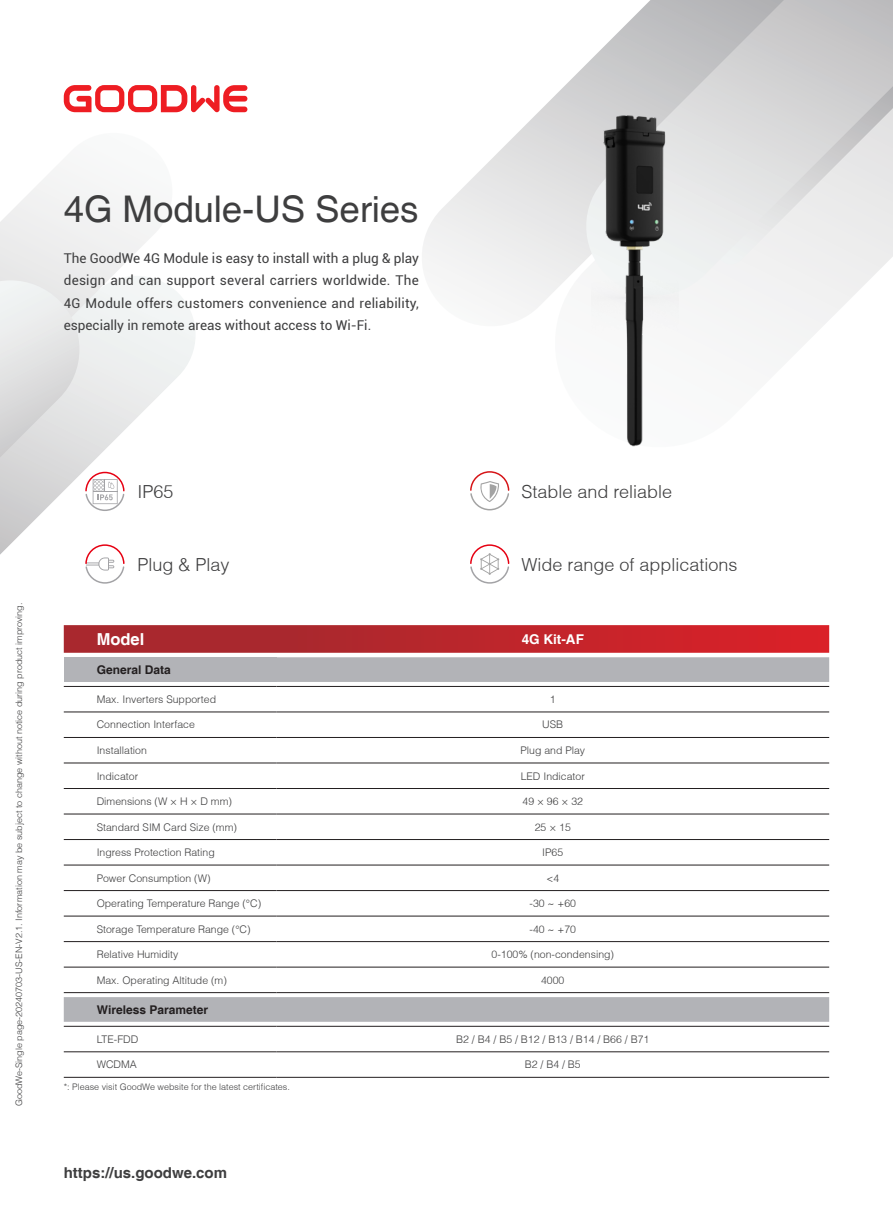
<style>
.page{position:relative;width:893px;height:1212px;background:#fff}
.page>*{position:absolute;margin:0;border:0;box-sizing:border-box;transform-origin:0 0}
.t1{font:36.75px "Helvetica";letter-spacing:-.005em;color:#3e3e3f}
.t2{font:300 18px "Helvetica";color:#3e3e3f}
.title_1{font:700 16.5px "Helvetica";color:#fff}
.t3{font:700 15px "Helvetica";color:#3e3e3f}
.t4{font:13.5px/22.5px "Roboto";color:#3e3e3f;text-align:justify}
.modle{font:700 13.5px "Helvetica";color:#fff}
.title_2{font:700 12px "Helvetica";color:#231f20}
.body{font:300 10.5px "Helvetica";color:#3e3e3f}
.t5{font:300 9px "Helvetica";color:#3e3e3f}
</style>
<div class="page">
<svg style="left:64px;top:85px;width:183px;height:27px"></svg>
<svg style="left:64px;top:625px;width:765px;height:28px;background:#bc282e"></svg>
<svg style="left:64px;top:657px;width:765px;height:365px"></svg>
<hr style="left:276px;top:686px;width:553px;height:1px;background:#231f20">
<hr style="left:276px;top:712px;width:553px;height:1px;background:#231f20">
<hr style="left:276px;top:737px;width:553px;height:1px;background:#231f20">
<hr style="left:276px;top:763px;width:553px;height:1px;background:#231f20">
<hr style="left:276px;top:788px;width:553px;height:1px;background:#231f20">
<hr style="left:276px;top:814px;width:553px;height:1px;background:#231f20">
<hr style="left:276px;top:839px;width:553px;height:1px;background:#231f20">
<hr style="left:276px;top:865px;width:553px;height:1px;background:#231f20">
<hr style="left:276px;top:890px;width:553px;height:1px;background:#231f20">
<hr style="left:276px;top:916px;width:553px;height:1px;background:#231f20">
<hr style="left:276px;top:941px;width:553px;height:1px;background:#231f20">
<hr style="left:276px;top:967px;width:553px;height:1px;background:#231f20">
<hr style="left:276px;top:992px;width:553px;height:1px;background:#231f20">
<hr style="left:276px;top:1026px;width:553px;height:1px;background:#231f20">
<hr style="left:276px;top:1051px;width:553px;height:1px;background:#231f20">
<hr style="left:276px;top:1077px;width:553px;height:1px;background:#231f20">
<hr style="left:64px;top:686px;width:212px;height:1px;background:#231f20">
<hr style="left:64px;top:712px;width:212px;height:1px;background:#231f20">
<hr style="left:64px;top:737px;width:212px;height:1px;background:#231f20">
<hr style="left:64px;top:763px;width:212px;height:1px;background:#231f20">
<hr style="left:64px;top:788px;width:212px;height:1px;background:#231f20">
<hr style="left:64px;top:814px;width:212px;height:1px;background:#231f20">
<hr style="left:64px;top:839px;width:212px;height:1px;background:#231f20">
<hr style="left:64px;top:865px;width:212px;height:1px;background:#231f20">
<hr style="left:64px;top:890px;width:212px;height:1px;background:#231f20">
<hr style="left:64px;top:916px;width:212px;height:1px;background:#231f20">
<hr style="left:64px;top:941px;width:212px;height:1px;background:#231f20">
<hr style="left:64px;top:967px;width:212px;height:1px;background:#231f20">
<hr style="left:64px;top:992px;width:212px;height:1px;background:#231f20">
<hr style="left:64px;top:1026px;width:212px;height:1px;background:#231f20">
<hr style="left:64px;top:1051px;width:212px;height:1px;background:#231f20">
<hr style="left:64px;top:1077px;width:212px;height:1px;background:#231f20">
<svg style="left:422px;top:106px;width:123px;height:206px"></svg>
<svg style="left:545px;top:72px;width:302px;height:282px"></svg>
<svg style="left:579px;top:0;width:314px;height:302px"></svg>
<svg style="left:0;top:294px;width:195px;height:261px"></svg>
<svg style="left:0;top:169px;width:178px;height:219px"></svg>
<svg style="left:0;top:280px;width:86px;height:177px;background:#e2e3e3"></svg>
<img style="left:591px;top:106px;width:87px;height:341px">
<svg style="left:84px;top:471px;width:41px;height:41px"></svg>
<svg style="left:470px;top:471px;width:40px;height:40px"></svg>
<svg style="left:84px;top:544px;width:41px;height:40px"></svg>
<svg style="left:470px;top:544px;width:40px;height:40px"></svg>
<p class="t1" style="left:64px;top:188px;width:356px">4G Module-US Series</p>
<p class="t4" style="left:64px;top:246px;width:357px">The GoodWe 4G Module is easy to install with a plug &amp; play design and can support several carriers worldwide. The 4G Module offers customers convenience and reliability, especially in remote areas without access to Wi-Fi.</p>
<p class="t5" style="left:13px;top:1106px;width:505px;rotate:-90deg">GoodWe-Single page-20240703-US-EN-V2.1. Information may be subject to change without notice during product improving.</p>
<p class="t2" style="left:137px;top:480px;width:38px">IP65</p>
<p class="t2" style="left:521px;top:480px;width:152px">Stable and reliable</p>
<p class="t2" style="left:137px;top:553px;width:94px">Plug &amp; Play</p>
<p class="t2" style="left:521px;top:553px;width:218px">Wide range of applications</p>
<p class="title_1" style="left:97px;top:629px;width:49px">Model</p>
<p class="modle" style="left:522px;top:631px;width:64px">4G Kit-AF</p>
<p class="title_2" style="left:97px;top:662px;width:76px">General Data</p>
<p class="body" style="left:97px;top:693px;width:121px">Max. Inverters Supported</p>
<p class="body" style="left:550px;top:693px;width:7px">1</p>
<p class="body" style="left:97px;top:718px;width:100px">Connection Interface</p>
<p class="body" style="left:542px;top:718px;width:22px">USB</p>
<p class="body" style="left:97px;top:744px;width:52px">Installation</p>
<p class="body" style="left:520px;top:744px;width:66px">Plug and Play</p>
<p class="body" style="left:97px;top:769px;width:43px">Indicator</p>
<p class="body" style="left:521px;top:769px;width:66px">LED Indicator</p>
<p class="body" style="left:97px;top:795px;width:137px">Dimensions (W × H × D mm)</p>
<p class="body" style="left:522px;top:795px;width:62px">49 × 96 × 32</p>
<p class="body" style="left:97px;top:820px;width:142px">Standard SIM Card Size (mm)</p>
<p class="body" style="left:535px;top:820px;width:38px">25 × 15</p>
<p class="body" style="left:97px;top:846px;width:120px">Ingress Protection Rating</p>
<p class="body" style="left:542px;top:846px;width:23px">IP65</p>
<p class="body" style="left:97px;top:871px;width:115px">Power Consumption (W)</p>
<p class="body" style="left:546px;top:871px;width:14px">&lt;4</p>
<p class="body" style="left:97px;top:897px;width:166px">Operating Temperature Range (°C)</p>
<p class="body" style="left:529px;top:897px;width:48px">-30 ~ +60</p>
<p class="body" style="left:97px;top:922px;width:155px">Storage Temperature Range (°C)</p>
<p class="body" style="left:529px;top:922px;width:48px">-40 ~ +70</p>
<p class="body" style="left:97px;top:948px;width:83px">Relative Humidity</p>
<p class="body" style="left:491px;top:948px;width:124px">0-100% (non-condensing)</p>
<p class="body" style="left:97px;top:973px;width:132px">Max. Operating Altitude (m)</p>
<p class="body" style="left:541px;top:973px;width:25px">4000</p>
<p class="title_2" style="left:97px;top:1002px;width:113px">Wireless Parameter</p>
<p class="body" style="left:97px;top:1032px;width:43px">LTE-FDD</p>
<p class="body" style="left:456px;top:1032px;width:195px">B2 / B4 / B5 / B12 / B13 / B14 / B66 / B71</p>
<p class="body" style="left:97px;top:1058px;width:42px">WCDMA</p>
<p class="body" style="left:525px;top:1058px;width:58px">B2 / B4 / B5</p>
<p class="t5" style="left:64px;top:1081px;width:228px">*: Please visit GoodWe website for the latest certificates.</p>
<p class="t3" style="left:64px;top:1163px;width:165px">https://us.goodwe.com</p>
</div>
